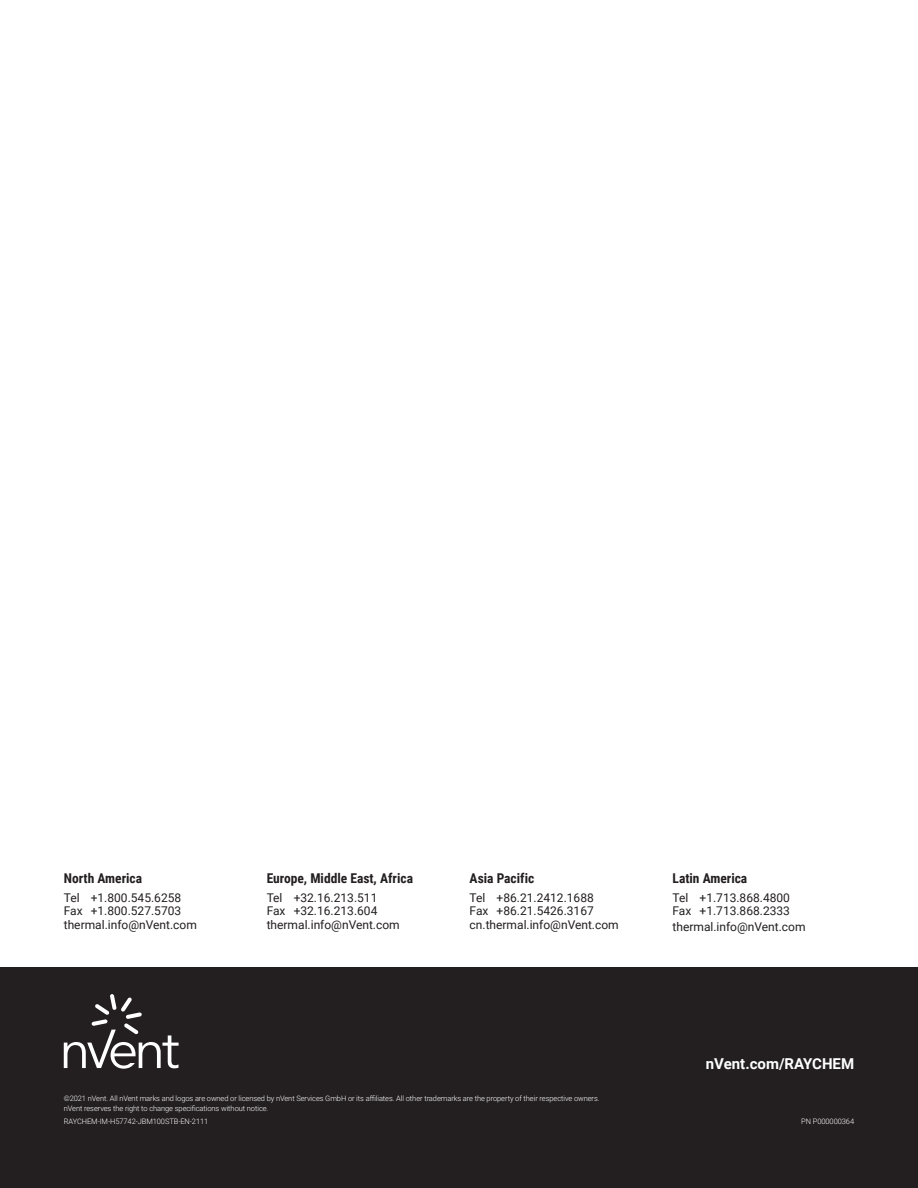
<style>
.page{position:relative;width:918px;height:1188px;background:#fff}
.page>*{position:absolute;margin:0;border:0;box-sizing:border-box;transform-origin:0 0}
.t1{font:700 15px "Roboto";color:#fff}
.t2{font:700 13.5px "Roboto Condensed";color:#231f20}
.t3{font:12px/13.5px "Roboto";color:#231f20}
.t4{font:300 7.5px/10.5px "Roboto";letter-spacing:-.01em;color:#fff}
</style>
<div class="page">
<div style="left:0;top:968px;width:918px;height:220px;background:#231f20"></div>
<svg style="left:64px;top:994px;width:115px;height:75px"></svg>
<h2 class="t2" style="left:64px;top:872px;width:80px">North America</h2>
<h3 class="t3" style="left:64px;top:891px;width:135px">Tel +1.800.545.6258<br>Fax +1.800.527.5703 thermal.info@nVent.com</h3>
<h2 class="t2" style="left:267px;top:872px;width:148px">Europe, Middle East, Africa</h2>
<h3 class="t3" style="left:267px;top:891px;width:135px">Tel +32.16.213.511<br>Fax +32.16.213.604 thermal.info@nVent.com</h3>
<h2 class="t2" style="left:470px;top:872px;width:66px">Asia Pacific</h2>
<h3 class="t3" style="left:470px;top:891px;width:151px">Tel +86.21.2412.1688<br>Fax +86.21.5426.3167 cn.thermal.info@nVent.com</h3>
<h2 class="t2" style="left:673px;top:872px;width:76px">Latin America</h2>
<h3 class="t3" style="left:673px;top:891px;width:119px">Tel +1.713.868.4800<br>Fax +1.713.868.2333</h3>
<h3 class="t3" style="left:673px;top:921px;width:135px">thermal.info@nVent.com</h3>
<h1 class="t1" style="left:706px;top:1057px;width:150px">nVent.com/RAYCHEM</h1>
<p class="t4" style="left:64px;top:1092px;width:537px">©2021 nVent. All nVent marks and logos are owned or licensed by nVent Services GmbH or its affiliates. All other trademarks are the property of their respective owners. nVent reserves the right to change specifications without notice.</p>
<p class="t4" style="left:64px;top:1116px;width:146px">RAYCHEM-IM-H57742-JBM100STB-EN-2111</p>
<p class="t4" style="left:801px;top:1116px;width:54px">PN P000000364</p>
</div>
